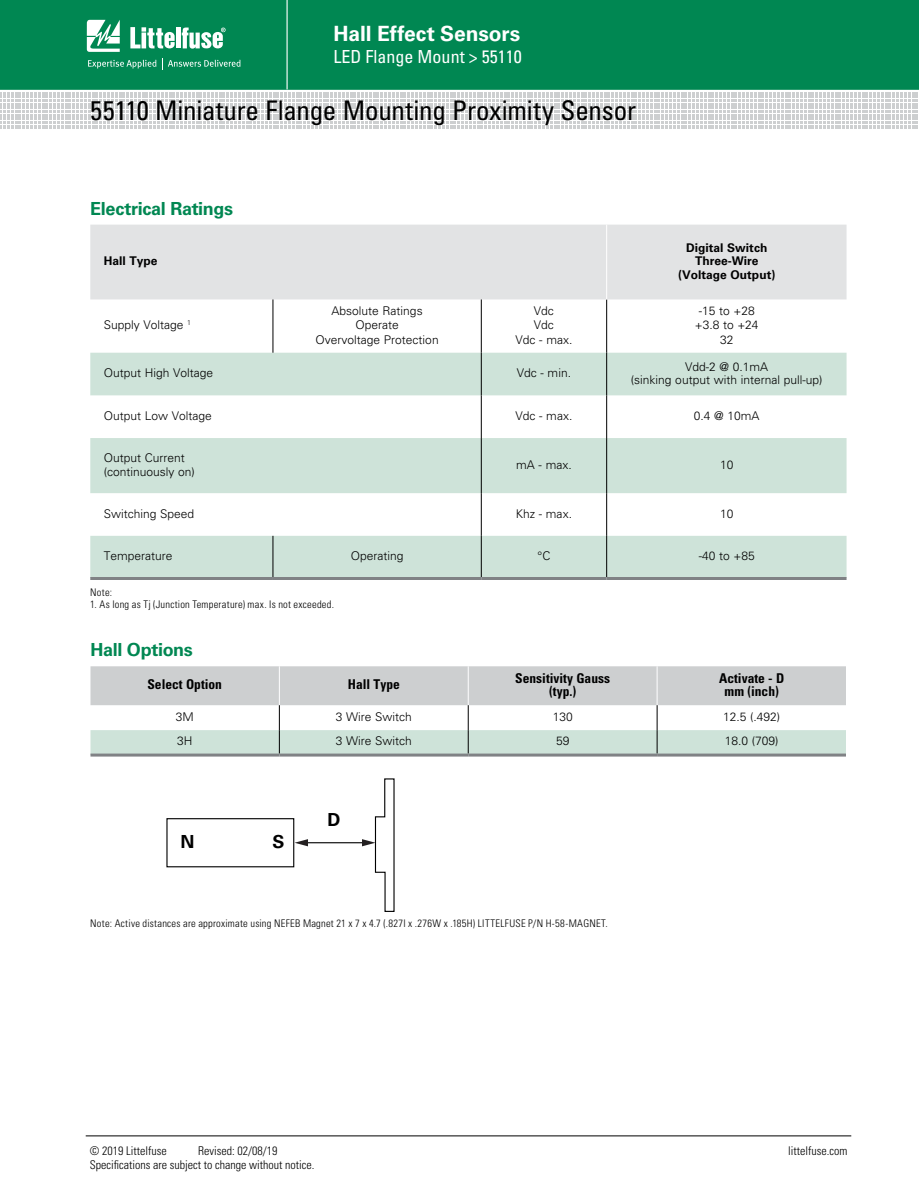
<style>
.page{position:relative;width:919px;height:1191px;background:#fff}
.page>*{position:absolute;margin:0;border:0;box-sizing:border-box;transform-origin:0 0}
.t1{font:condensed 27px "Univers LT Std";letter-spacing:-.005em;color:#000}
.t2{font:700 21px "Univers LT Std";letter-spacing:-.005em;color:#fff}
.t3{font:700 18px "Univers LT Std";letter-spacing:-.02em;color:#008752}
.t4{font:condensed 18px "Univers LT Std";color:#fff}
.t5{font:700 18px "Univers LT Std";color:#000}
.t6{font:700 condensed 13.5px/12.8px "Univers LT Std";color:#000;text-align:center}
.t7{font:300 12px/14.4px "Univers LT Std";color:#000;text-align:center}
.t8{font:300 condensed 12px "Univers LT Std";color:#000}
.t9{font:700 12px/13.5px "Univers LT Std";color:#000;text-align:center}
.t10{font:300 condensed 10.5px "Univers LT Std";letter-spacing:.025em;color:#000}
</style>
<div class="page">
<hr style="left:86px;top:1135px;width:765px;height:1px;background:#000">
<div style="left:0;top:0;width:918px;height:90px;background:#008752"></div>
<hr style="left:286px;top:0;width:1px;height:89px;background:#fff">
<svg style="left:87px;top:20px;width:33px;height:32px"></svg>
<hr style="left:176px;top:28px;width:4px;height:20px;background:#fff">
<svg style="left:182px;top:28px;width:43px;height:21px"></svg>
<svg style="left:130px;top:27px;width:45px;height:21px"></svg>
<svg style="left:88px;top:60px;width:68px;height:9px"></svg>
<svg style="left:162px;top:58px;width:78px;height:11px"></svg>
<svg style="left:0;top:92px;width:917px;height:35px"></svg>
<div style="left:90px;top:225px;width:756px;height:74px;background:#e2e3e4"></div>
<svg style="left:90px;top:353px;width:756px;height:224px;fill:#cee3d9"></svg>
<hr style="left:273px;top:299px;width:1px;height:54px;background:#000">
<hr style="left:481px;top:299px;width:1px;height:54px;background:#000">
<hr style="left:606px;top:299px;width:1px;height:54px;background:#000">
<hr style="left:606px;top:225px;width:1px;height:74px;background:#fff">
<hr style="left:481px;top:353px;width:1px;height:42px;background:#000">
<hr style="left:606px;top:353px;width:1px;height:42px;background:#000">
<hr style="left:481px;top:395px;width:1px;height:43px;background:#000">
<hr style="left:606px;top:395px;width:1px;height:43px;background:#000">
<hr style="left:481px;top:438px;width:1px;height:55px;background:#000">
<hr style="left:606px;top:438px;width:1px;height:55px;background:#000">
<hr style="left:481px;top:493px;width:1px;height:43px;background:#000">
<hr style="left:606px;top:493px;width:1px;height:43px;background:#000">
<hr style="left:273px;top:536px;width:1px;height:41px;background:#000">
<hr style="left:481px;top:536px;width:1px;height:41px;background:#000">
<hr style="left:606px;top:536px;width:1px;height:41px;background:#000">
<hr style="left:90px;top:577px;width:183px;height:3px;background:#808285">
<hr style="left:273px;top:577px;width:208px;height:3px;background:#808285">
<hr style="left:481px;top:577px;width:125px;height:3px;background:#808285">
<hr style="left:606px;top:577px;width:240px;height:3px;background:#808285">
<svg style="left:166px;top:778px;width:228px;height:134px"></svg>
<svg style="left:90px;top:666px;width:755px;height:87px"></svg>
<hr style="left:90px;top:753px;width:189px;height:3px;background:#808285">
<hr style="left:279px;top:753px;width:189px;height:3px;background:#808285">
<hr style="left:468px;top:753px;width:189px;height:3px;background:#808285">
<hr style="left:657px;top:753px;width:188px;height:3px;background:#808285">
<h2 class="t2" style="left:333px;top:21px;width:188px">Hall Effect Sensors</h2>
<h3 class="t4" style="left:333px;top:45px;width:189px">LED Flange Mount &gt; 55110</h3>
<h1 class="t1" style="left:90px;top:94px;width:547px">55110 Miniature Flange Mounting Proximity Sensor</h1>
<h3 class="t3" style="left:90px;top:198px;width:144px">Electrical Ratings</h3>
<p class="t9" style="left:104px;top:254px;width:55px">Hall Type</p>
<p class="t9" style="left:678px;top:241px;width:99px">Digital Switch<br>Three-Wire (Voltage Output)</p>
<p class="t7" style="left:104px;top:318px;width:89px">Supply Voltage <sup>1</sup></p>
<p class="t7" style="left:315px;top:303px;width:125px">Absolute Ratings<br>Operate<br>Overvoltage Protection</p>
<p class="t7" style="left:515px;top:303px;width:58px">Vdc<br>Vdc<br>Vdc - max.</p>
<p class="t7" style="left:694px;top:303px;width:65px">-15 to +28 +3.8 to +24<br>32</p>
<p class="t7" style="left:104px;top:366px;width:111px">Output High Voltage</p>
<p class="t7" style="left:517px;top:366px;width:56px">Vdc - min.</p>
<p class="t7" style="left:631px;top:359px;width:193px;line-height:13.5px">Vdd-2 @ 0.1mA<br>(sinking output with internal pull-up)</p>
<p class="t7" style="left:104px;top:408px;width:110px">Output Low Voltage</p>
<p class="t7" style="left:515px;top:408px;width:58px">Vdc - max.</p>
<p class="t7" style="left:693px;top:408px;width:67px">0.4 @ 10mA</p>
<p class="t7" style="left:104px;top:451px;width:93px;line-height:13.5px;text-align:left">Output Current (continuously on)</p>
<p class="t7" style="left:516px;top:457px;width:57px">mA - max.</p>
<p class="t7" style="left:720px;top:457px;width:15px">10</p>
<p class="t7" style="left:104px;top:506px;width:92px">Switching Speed</p>
<p class="t7" style="left:516px;top:506px;width:58px">Khz - max.</p>
<p class="t7" style="left:720px;top:506px;width:15px">10</p>
<p class="t7" style="left:104px;top:548px;width:70px">Temperature</p>
<p class="t7" style="left:351px;top:548px;width:54px">Operating</p>
<p class="t7" style="left:537px;top:548px;width:14px">°C</p>
<p class="t7" style="left:698px;top:548px;width:57px">-40 to +85</p>
<p class="t10" style="left:90px;top:585px;width:23px">Note:</p>
<p class="t10" style="left:90px;top:598px;width:245px">1. As long as Tj (Junction Temperature) max. Is not exceeded.</p>
<h3 class="t3" style="left:90px;top:639px;width:104px">Hall Options</h3>
<p class="t6" style="left:147px;top:678px;width:76px">Select Option</p>
<p class="t6" style="left:348px;top:678px;width:54px">Hall Type</p>
<p class="t6" style="left:515px;top:672px;width:96px">Sensitivity Gauss (typ.)</p>
<p class="t6" style="left:719px;top:672px;width:67px">Activate - D mm (inch)</p>
<p class="t7" style="left:176px;top:709px;width:19px">3M</p>
<p class="t7" style="left:336px;top:709px;width:78px">3 Wire Switch</p>
<p class="t7" style="left:552px;top:709px;width:22px">130</p>
<p class="t7" style="left:723px;top:709px;width:59px">12.5 (.492)</p>
<p class="t7" style="left:177px;top:733px;width:17px">3H</p>
<p class="t7" style="left:336px;top:733px;width:78px">3 Wire Switch</p>
<p class="t7" style="left:556px;top:733px;width:15px">59</p>
<p class="t7" style="left:724px;top:733px;width:55px">18.0 (709)</p>
<h3 class="t5" style="left:180px;top:831px;width:16px">N</h3>
<h3 class="t5" style="left:272px;top:831px;width:14px">S</h3>
<h3 class="t5" style="left:327px;top:809px;width:14px">D</h3>
<p class="t10" style="left:90px;top:916px;width:519px">Note: Active distances are approximate using NEFEB Magnet 21 x 7 x 4.7 (.827l x .276W x .185H) LITTELFUSE P/N H-58-MAGNET.</p>
<p class="t8" style="left:90px;top:1143px;width:78px">© 2019 Littelfuse</p>
<p class="t8" style="left:198px;top:1143px;width:81px">Revised: 02/08/19</p>
<p class="t8" style="left:788px;top:1143px;width:61px">littelfuse.com</p>
<p class="t8" style="left:90px;top:1157px;width:226px">Specifications are subject to change without notice.</p>
</div>
